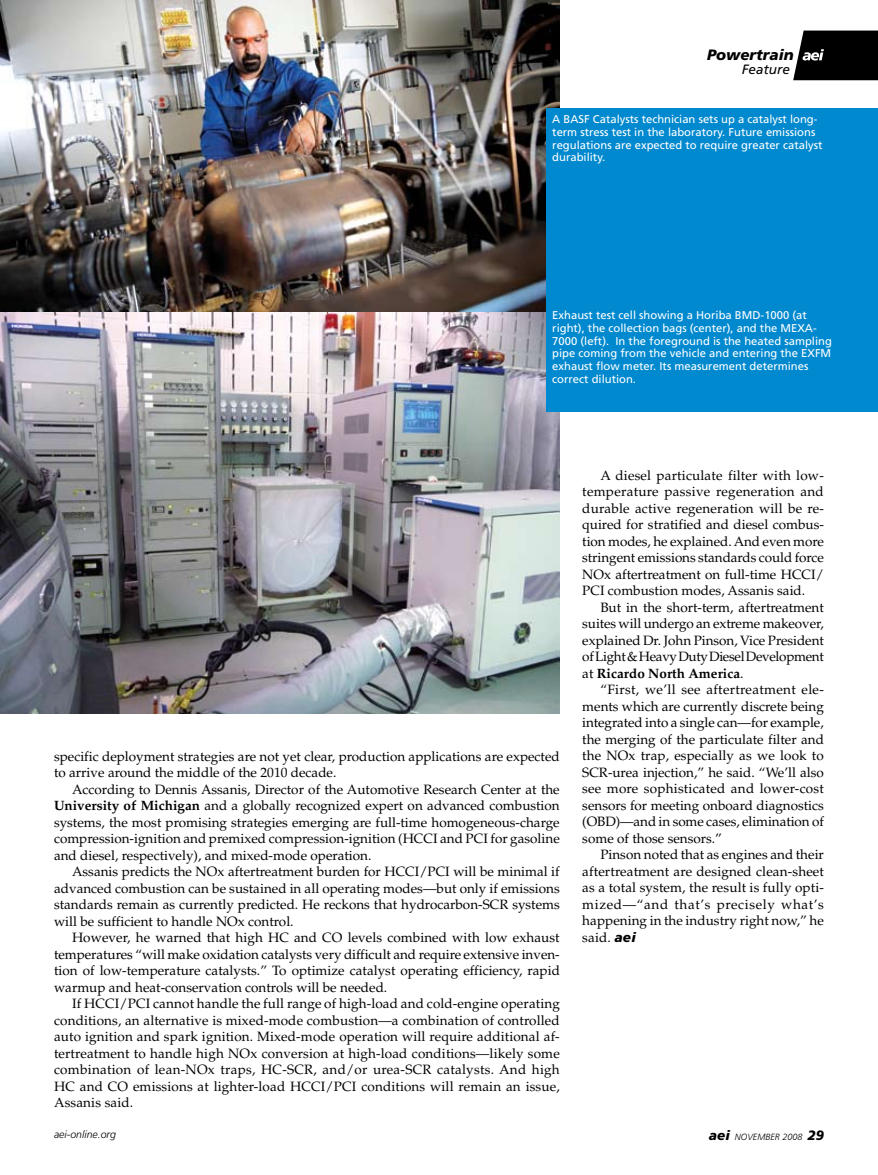
<style>
.page{position:relative;width:878px;height:1175px;background:#fff}
.page>*{position:absolute;margin:0;border:0;box-sizing:border-box;transform-origin:0 0}
.t1{font:italic 900 15px "Frutiger LT Std";color:#000}
.t2{font:13.5px/16.5px "Palatino LT Std";color:#000;text-align:justify}
.t3{font:italic 13.5px "Frutiger LT Std";color:#000}
.t4{font:11.25px/12.8px "Frutiger LT Std";color:#fff}
.t5{font:italic 300 10.5px "Frutiger LT Std";color:#000}
.t6{font:italic 300 9px "Frutiger LT Std";color:#000}
.s1{font-weight:700}
.s2{font-family:"Frutiger LT Std";font-weight:900;font-style:italic}
.s3{font-weight:900;font-size:13.5px}
</style>
<div class="page">
<svg style="left:793px;top:31px;width:85px;height:49px;background:#171717"></svg>
<img style="left:0;top:0;width:559px;height:312px">
<img style="left:0;top:312px;width:559px;height:401px">
<div style="left:546px;top:108px;width:332px;height:304px;background:#0089cf"></div>
<p class="t1" style="left:707px;top:46px;width:88px">Powertrain</p>
<p class="t3" style="left:741px;top:62px;width:50px">Feature</p>
<p class="t4" style="left:552px;top:113px;width:272px">A BASF Catalysts technician sets up a catalyst long&shy;term stress test in the laboratory. Future emissions regulations are expected to require greater catalyst durability.</p>
<p class="t4" style="left:552px;top:309px;width:281px">Exhaust test cell showing a Horiba BMD-1000 (at right), the collection bags (center), and the MEXA-7000 (left). In the foreground is the heated sampling pipe coming from the vehicle and entering the EXFM exhaust flow meter. Its measurement determines correct dilution.</p>
<p class="t2" style="left:54px;top:748px;width:507px">specific deployment strategies are not yet clear, production applications are expected to arrive around the middle of the 2010 decade.</p>
<p class="t2" style="left:54px;top:781px;width:507px;text-indent:18px">According to Dennis Assanis, Director of the Automotive Research Center at the <span class="s1">University of Michigan</span> and a globally recognized expert on advanced combustion systems, the most promising strategies emerging are full-time homogeneous-charge compression-ignition and premixed compression-ignition (HCCI and PCI for gasoline and diesel, respectively), and mixed-mode operation.</p>
<p class="t2" style="left:54px;top:863px;width:507px;text-indent:18px">Assanis predicts the NOx aftertreatment burden for HCCI/PCI will be minimal if advanced combustion can be sustained in all operating modes—but only if emissions standards remain as currently predicted. He reckons that hydrocarbon-SCR systems will be sufficient to handle NOx control.</p>
<p class="t2" style="left:54px;top:929px;width:507px;text-indent:18px">However, he warned that high HC and CO levels combined with low exhaust temperatures “will make oxidation catalysts very difficult and require extensive inven&shy;tion of low-temperature catalysts.” To optimize catalyst operating efficiency, rapid warmup and heat-conservation controls will be needed.</p>
<p class="t2" style="left:54px;top:995px;width:507px;text-indent:18px">If HCCI/PCI cannot handle the full range of high-load and cold-engine operating conditions, an alternative is mixed-mode combustion—a combination of controlled auto ignition and spark ignition. Mixed-mode operation will require additional af&shy;tertreatment to handle high NOx conversion at high-load conditions—likely some combination of lean-NOx traps, HC-SCR, and/or urea-SCR catalysts. And high HC and CO emissions at lighter-load HCCI/PCI conditions will remain an issue, Assanis said.</p>
<p class="t2" style="left:582px;top:467px;width:243px;text-indent:18px">A diesel particulate filter with low&shy;temperature passive regeneration and durable active regeneration will be re&shy;quired for stratified and diesel combus&shy;tion modes, he explained. And even more stringent emissions standards could force NOx aftertreatment on full-time HCCI/ PCI combustion modes, Assanis said.</p>
<p class="t2" style="left:582px;top:599px;width:243px;text-indent:18px">But in the short-term, aftertreatment suites will undergo an extreme makeover, explained Dr. John Pinson, Vice President of Light &amp; Heavy Duty Diesel Development at <span class="s1">Ricardo North America</span>.</p>
<p class="t2" style="left:582px;top:681px;width:243px;text-indent:18px">“First, we’ll see aftertreatment ele&shy;ments which are currently discrete being integrated into a single can—for example, the merging of the particulate filter and the NOx trap, especially as we look to SCR-urea injection,” he said. “We’ll also see more sophisticated and lower-cost sensors for meeting onboard diagnostics (OBD)—and in some cases, elimination of some of those sensors.”</p>
<p class="t2" style="left:582px;top:846px;width:243px;text-indent:18px">Pinson noted that as engines and their aftertreatment are designed clean-sheet as a total system, the result is fully opti&shy;mized—“and that’s precisely what’s happening in the industry right now,” he said. <span class="s2">aei</span></p>
<p class="t5" style="left:54px;top:1128px;width:63px">aei-online.org</p>
<p class="t6" style="left:708px;top:1132px;width:117px"><span class="s3">aei</span> NOVEMBER 2008 <span class="s3">29</span></p>
</div>
